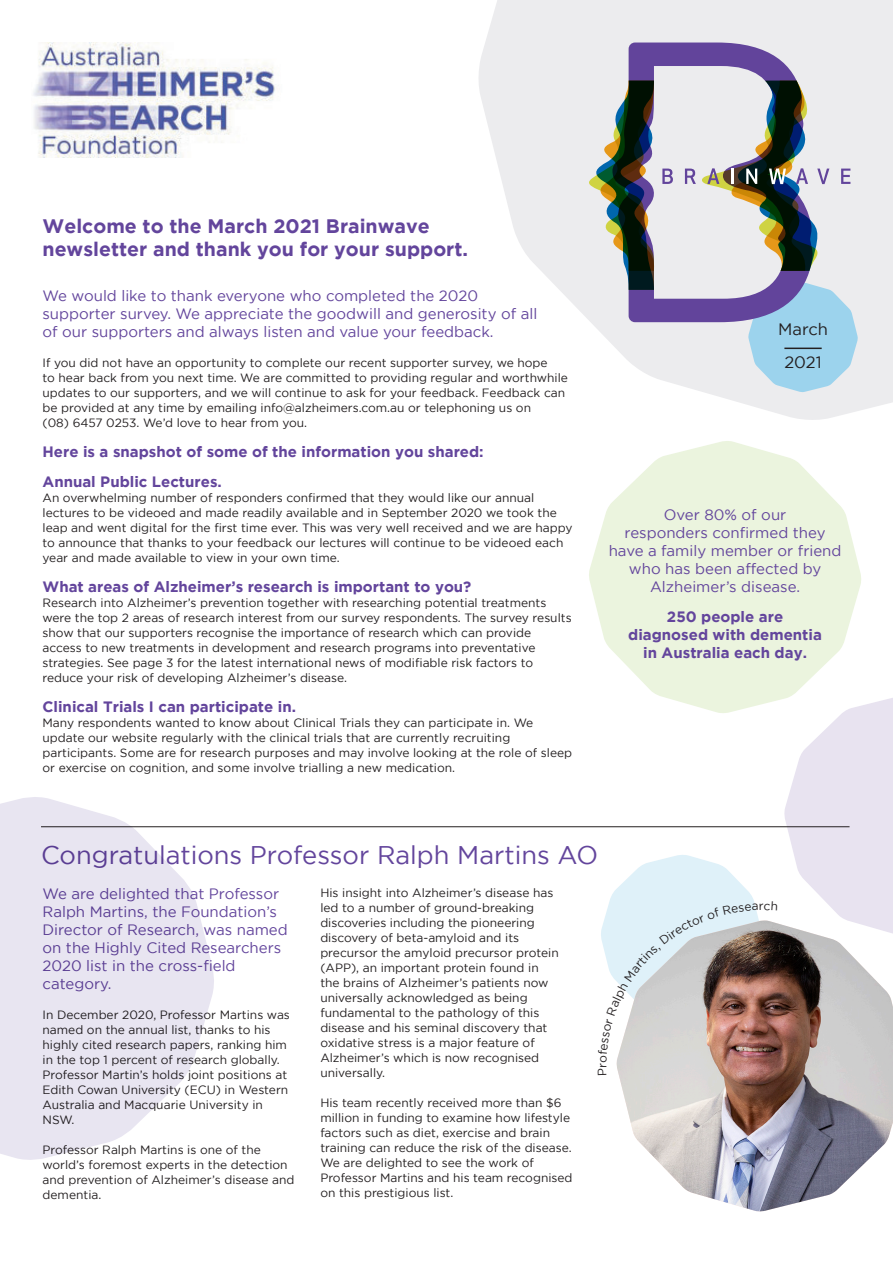
<style>
.page{position:relative;width:893px;height:1263px;background:#fff}
.page>*{position:absolute;margin:0;border:0;box-sizing:border-box;transform-origin:0 0}
.t1{font:25.5px "Gotham";color:#63459c}
.t2{font:700 19.5px/22.5px "Gotham";color:#63459c}
.t3{font:16.5px "Gotham";color:#231f20}
.t4{font:15px/18px "Gotham";color:#63459c}
.t5{font:700 15px/18px "Gotham";color:#63459c;text-align:center}
.t6{font:12px/15px "Gotham";color:#231f20}
</style>
<div class="page">
<svg style="left:589px;top:441px;width:272px;height:272px;fill:#ebf4de"></svg>
<svg style="left:783px;top:694px;width:110px;height:226px"></svg>
<hr style="left:41px;top:826px;width:808px;height:1px;background:#231f20">
<img style="left:33px;top:43px;width:242px;height:115px">
<svg style="left:479px;top:0;width:414px;height:420px;fill:#ececee"></svg>
<svg style="left:748px;top:282px;width:110px;height:110px;background:#aed8ec"></svg>
<hr style="left:784px;top:348px;width:38px;height:1px;background:#231f20">
<svg style="left:612px;top:43px;width:201px;height:279px;background:#bab2d1"></svg>
<svg style="left:589px;top:81px;width:65px;height:209px;background:#7b827b"></svg>
<svg style="left:662px;top:169px;width:11px;height:15px"></svg>
<svg style="left:685px;top:169px;width:11px;height:15px"></svg>
<svg style="left:702px;top:81px;width:127px;height:190px;background:#a7aba6"></svg>
<svg style="left:841px;top:169px;width:9px;height:15px"></svg>
<img style="left:619px;top:920px;width:274px;height:292px">
<svg style="left:0;top:797px;width:216px;height:363px;fill:#e8e5f1"></svg>
<svg style="left:601px;top:855px;width:176px;height:220px"></svg>
<p class="t2" style="left:43px;top:215px;width:427px">Welcome to the March 2021 Brainwave newsletter and thank you for your support.</p>
<p class="t4" style="left:43px;top:286px;width:496px">We would like to thank everyone who completed the 2020 supporter survey. We appreciate the goodwill and generosity of all of our supporters and always listen and value your feedback.</p>
<p class="t6" style="left:43px;top:355px;width:527px">If you did not have an opportunity to complete our recent supporter survey, we hope<br>to hear back from you next time. We are committed to providing regular and worthwhile updates to our supporters, and we will continue to ask for your feedback. Feedback can be provided at any time by emailing info@alzheimers.com.au or telephoning us on<br>(08) 6457 0253. We’d love to hear from you.</p>
<p class="t5" style="left:43px;top:442px;width:443px">Here is a snapshot of some of the information you shared:</p>
<p class="t5" style="left:43px;top:472px;width:181px">Annual Public Lectures.</p>
<p class="t6" style="left:43px;top:490px;width:532px">An overwhelming number of responders confirmed that they would like our annual lectures to be videoed and made readily available and in September 2020 we took the leap and went digital for the first time ever. This was very well received and we are happy to announce that thanks to your feedback our lectures will continue to be videoed each year and made available to view in your own time.</p>
<p class="t5" style="left:43px;top:577px;width:430px">What areas of Alzheimer’s research is important to you?</p>
<p class="t6" style="left:43px;top:595px;width:531px">Research into Alzheimer’s prevention together with researching potential treatments were the top 2 areas of research interest from our survey respondents. The survey results show that our supporters recognise the importance of research which can provide access to new treatments in development and research programs into preventative strategies. See page 3 for the latest international news of modifiable risk factors to reduce your risk of developing Alzheimer’s disease.</p>
<p class="t5" style="left:43px;top:697px;width:255px">Clinical Trials I can participate in.</p>
<p class="t6" style="left:43px;top:715px;width:531px">Many respondents wanted to know about Clinical Trials they can participate in. We update our website regularly with the clinical trials that are currently recruiting participants. Some are for research purposes and may involve looking at the role of sleep or exercise on cognition, and some involve trialling a new medication.</p>
<p class="t3" style="left:778px;top:320px;width:51px">March</p>
<p class="t3" style="left:784px;top:353px;width:39px">2021</p>
<p class="t4" style="left:609px;top:506px;width:234px;text-align:center">Over 80% of our<br>responders confirmed they have a family member or friend who has been affected by<br>Alzheimer’s disease.</p>
<p class="t5" style="left:628px;top:607px;width:195px">250 people are diagnosed with dementia in Australia each day.</p>
<p class="t1" style="left:41px;top:841px;width:559px">Congratulations Professor Ralph Martins AO</p>
<p class="t4" style="left:43px;top:884px;width:247px">We are delighted that Professor<br>Ralph Martins, the Foundation’s<br>Director of Research, was named on the Highly Cited Researchers<br>2020 list in the cross-field category.</p>
<p class="t6" style="left:43px;top:1007px;width:249px">In December 2020, Professor Martins was named on the annual list, thanks to his highly cited research papers, ranking him in the top 1 percent of research globally.<br>Professor Martin’s holds joint positions at Edith Cowan University (ECU) in Western Australia and Macquarie University in NSW.</p>
<p class="t6" style="left:43px;top:1142px;width:254px">Professor Ralph Martins is one of the world’s foremost experts in the detection and prevention of Alzheimer’s disease and dementia.</p>
<p class="t6" style="left:320px;top:885px;width:240px">His insight into Alzheimer’s disease has led to a number of ground-breaking discoveries including the pioneering discovery of beta-amyloid and its precursor the amyloid precursor protein (APP), an important protein found in the brains of Alzheimer’s patients now universally acknowledged as being fundamental to the pathology of this disease and his seminal discovery that oxidative stress is a major feature of Alzheimer’s which is now recognised universally.</p>
<p class="t6" style="left:320px;top:1095px;width:253px">His team recently received more than $6 million in funding to examine how lifestyle factors such as diet, exercise and brain training can reduce the risk of the disease.</p>
<p class="t6" style="left:320px;top:1155px;width:254px">We are delighted to see the work of<br>Professor Martins and his team recognised on this prestigious list.</p>
</div>
